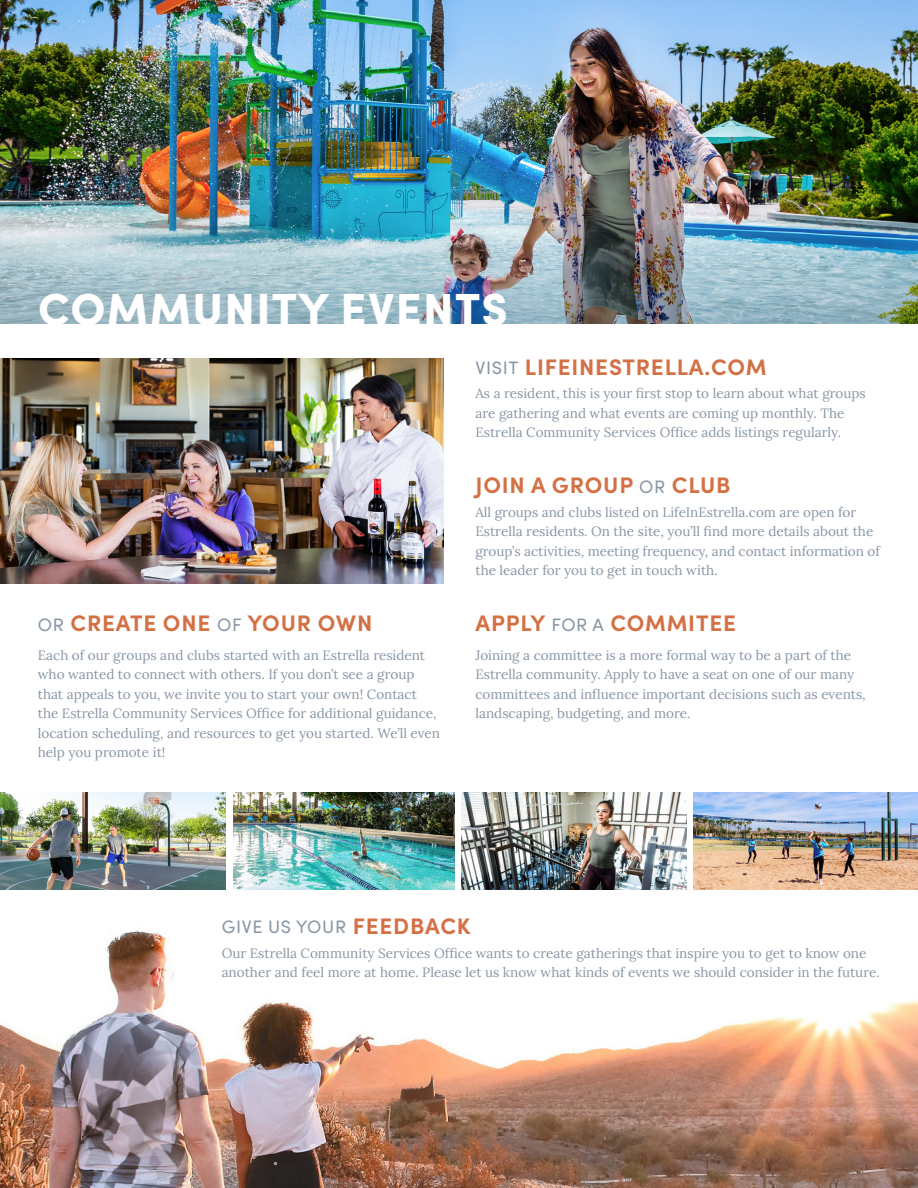
<style>
.page{position:relative;width:918px;height:1188px;background:#fff}
.page>*{position:absolute;margin:0;border:0;box-sizing:border-box;transform-origin:0 0}
.t1{font:900 45px "Sofia Pro";letter-spacing:.03em;color:#fff}
.t2{font:700 22.5px "Sofia Pro";letter-spacing:.035em;color:#d37145}
.t3{font:18px "Sofia Pro";letter-spacing:.035em;color:#8996a5}
.t4{font:13.5px/19.5px "Lora";color:#8996a5}
.s1{font-weight:400;font-size:18px;color:#8996a5}
.s2{font-weight:700;font-size:22.5px;color:#d37145}
</style>
<div class="page">
<img style="left:0;top:0;width:918px;height:225px">
<img style="left:0;top:225px;width:918px;height:99px">
<img style="left:0;top:358px;width:443px;height:225px">
<img style="left:0;top:930px;width:918px;height:258px">
<img style="left:462px;top:792px;width:225px;height:97px">
<img style="left:233px;top:792px;width:221px;height:97px">
<img style="left:694px;top:792px;width:224px;height:97px">
<img style="left:0;top:792px;width:225px;height:97px">
<p class="t1" style="left:38px;top:273px;width:471px">COMMUNITY EVENTS</p>
<p class="t2" style="left:476px;top:349px;width:293px"><span class="s1">VISIT</span> LIFEINESTRELLA.COM</p>
<p class="t4" style="left:475px;top:383px;width:392px">As a resident, this is your first stop to learn about what groups are gathering and what events are coming up monthly. The<br>Estrella Community Services Office adds listings regularly.</p>
<p class="t2" style="left:476px;top:468px;width:256px">JOIN A GROUP <span class="s1">OR</span> CLUB</p>
<p class="t4" style="left:475px;top:501px;width:406px">All groups and clubs listed on LifeInEstrella.com are open for Estrella residents. On the site, you’ll find more details about the group’s activities, meeting frequency, and contact information of the leader for you to get in touch with.</p>
<p class="t2" style="left:38px;top:606px;width:336px"><span class="s1">OR</span> CREATE ONE <span class="s1">OF</span> YOUR OWN</p>
<p class="t4" style="left:38px;top:644px;width:404px">Each of our groups and clubs started with an Estrella resident who wanted to connect with others. If you don’t see a group that appeals to you, we invite you to start your own! Contact the Estrella Community Services Office for additional guidance, location scheduling, and resources to get you started. We’ll even help you promote it!</p>
<p class="t2" style="left:476px;top:606px;width:262px">APPLY <span class="s1">FOR A</span> COMMITEE</p>
<p class="t4" style="left:475px;top:644px;width:392px">Joining a committee is a more formal way to be a part of the Estrella community. Apply to have a seat on one of our many committees and influence important decisions such as events, landscaping, budgeting, and more.</p>
<p class="t3" style="left:222px;top:914px;width:250px">GIVE US YOUR <span class="s2">FEEDBACK</span></p>
<p class="t4" style="left:222px;top:942px;width:660px">Our Estrella Community Services Office wants to create gatherings that inspire you to get to know one another and feel more at home. Please let us know what kinds of events we should consider in the future.</p>
</div>
